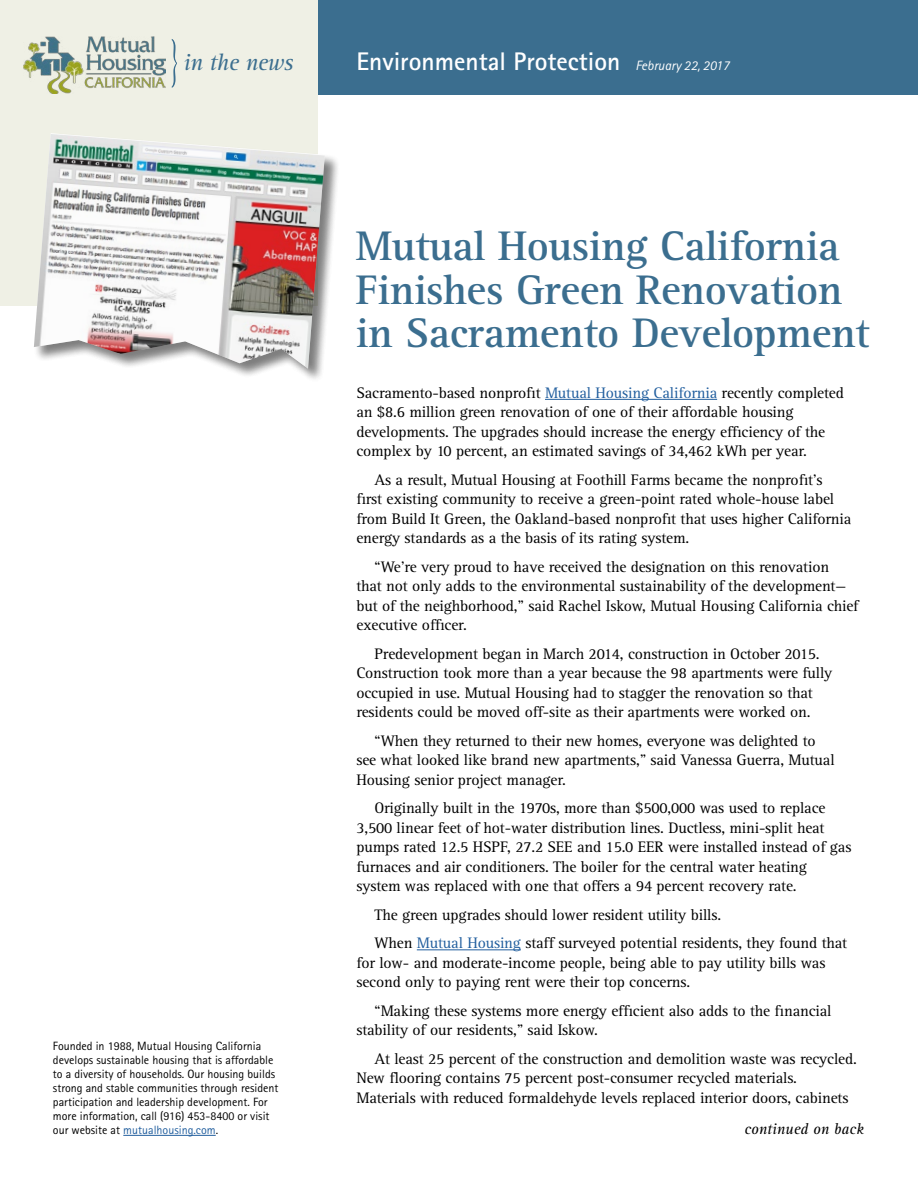
<style>
.page{position:relative;width:918px;height:1188px;background:#fff}
.page>*{position:absolute;margin:0;border:0;box-sizing:border-box;transform-origin:0 0}
.t1{font:700 42.75px/43.5px "Rotis Serif";letter-spacing:-.01em;color:#3b6e8f}
.t2{font:700 25.5px "Rotis Sans Serif";color:#fff}
.t3{font:italic 23.85px "Rotis Serif";letter-spacing:-.02em;color:#3b6e8f}
.t4{font:15.75px/19.5px "Rotis Serif";letter-spacing:-.01em;color:#000}
.t5{font:italic 15.75px "Rotis Serif";color:#000}
.t6{font:12px/14.1px "Rotis Sans Serif";color:#000}
.s1{color:#215e9e}
.s2{font-weight:400;font-style:italic;font-size:13.5px}
</style>
<div class="page">
<div style="left:314px;top:0;width:604px;height:95px;background:#3b6e8f"></div>
<div style="left:0;top:0;width:318px;height:306px;background:#eff0e5"></div>
<hr style="left:545px;top:399px;width:172px;height:1px;background:#215e9e">
<hr style="left:417px;top:949px;width:104px;height:1px;background:#215e9e">
<div style="left:34px;top:134px;width:306px;height:250px;background:#000;opacity:.3"></div>
<img style="left:34px;top:134px;width:291px;height:235px">
<hr style="left:123px;top:1135px;width:93px;height:1px;background:#215e9e">
<img style="left:23px;top:37px;width:143px;height:57px">
<svg style="left:172px;top:39px;width:5px;height:49px"></svg>
<p class="t3" style="left:184px;top:49px;width:111px">in the news</p>
<p class="t6" style="left:53px;top:1038px;width:227px">Founded in 1988, Mutual Housing California develops sustainable housing that is affordable to a diversity of households. Our housing builds strong and stable communities through resident participation and leadership development. For more information, call (916) 453-8400 or visit our website at <span class="s1">mutualhousing.com</span>.</p>
<p class="t2" style="left:356px;top:45px;width:375px">Environmental Protection <span class="s2">February 22, 2017</span></p>
<p class="t1" style="left:356px;top:225px;width:515px">Mutual Housing California<br>Finishes Green Renovation in Sacramento Development</p>
<p class="t4" style="left:356px;top:383px;width:489px">Sacramento-based nonprofit <span class="s1">Mutual Housing California</span> recently completed an $8.6 million green renovation of one of their affordable housing developments. The upgrades should increase the energy efficiency of the complex by 10 percent, an estimated savings of 34,462 kWh per year.</p>
<p class="t4" style="left:356px;top:470px;width:496px;text-indent:18px">As a result, Mutual Housing at Foothill Farms became the nonprofit’s first existing community to receive a green-point rated whole-house label from Build It Green, the Oakland-based nonprofit that uses higher California energy standards as a the basis of its rating system.</p>
<p class="t4" style="left:356px;top:557px;width:504px;text-indent:18px">“We’re very proud to have received the designation on this renovation that not only adds to the environmental sustainability of the development— but of the neighborhood,” said Rachel Iskow, Mutual Housing California chief executive officer.</p>
<p class="t4" style="left:356px;top:644px;width:478px;text-indent:18px">Predevelopment began in March 2014, construction in October 2015.<br>Construction took more than a year because the 98 apartments were fully occupied in use. Mutual Housing had to stagger the renovation so that residents could be moved off-site as their apartments were worked on.</p>
<p class="t4" style="left:356px;top:731px;width:480px;text-indent:18px">“When they returned to their new homes, everyone was delighted to see what looked like brand new apartments,” said Vanessa Guerra, Mutual<br>Housing senior project manager.</p>
<p class="t4" style="left:356px;top:799px;width:497px;text-indent:18px">Originally built in the 1970s, more than $500,000 was used to replace 3,500 linear feet of hot-water distribution lines. Ductless, mini-split heat pumps rated 12.5 HSPF, 27.2 SEE and 15.0 EER were installed instead of gas furnaces and air conditioners. The boiler for the central water heating system was replaced with one that offers a 94 percent recovery rate.</p>
<p class="t4" style="left:374px;top:905px;width:348px">The green upgrades should lower resident utility bills.</p>
<p class="t4" style="left:356px;top:934px;width:492px;text-indent:18px">When <span class="s1">Mutual Housing</span> staff surveyed potential residents, they found that for low- and moderate-income people, being able to pay utility bills was second only to paying rent were their top concerns.</p>
<p class="t4" style="left:356px;top:1001px;width:477px;text-indent:18px">“Making these systems more energy efficient also adds to the financial stability of our residents,” said Iskow.</p>
<p class="t4" style="left:356px;top:1049px;width:502px;text-indent:18px">At least 25 percent of the construction and demolition waste was recycled.<br>New flooring contains 75 percent post-consumer recycled materials.<br>Materials with reduced formaldehyde levels replaced interior doors, cabinets</p>
<p class="t5" style="left:744px;top:1120px;width:121px">continued on back</p>
</div>
